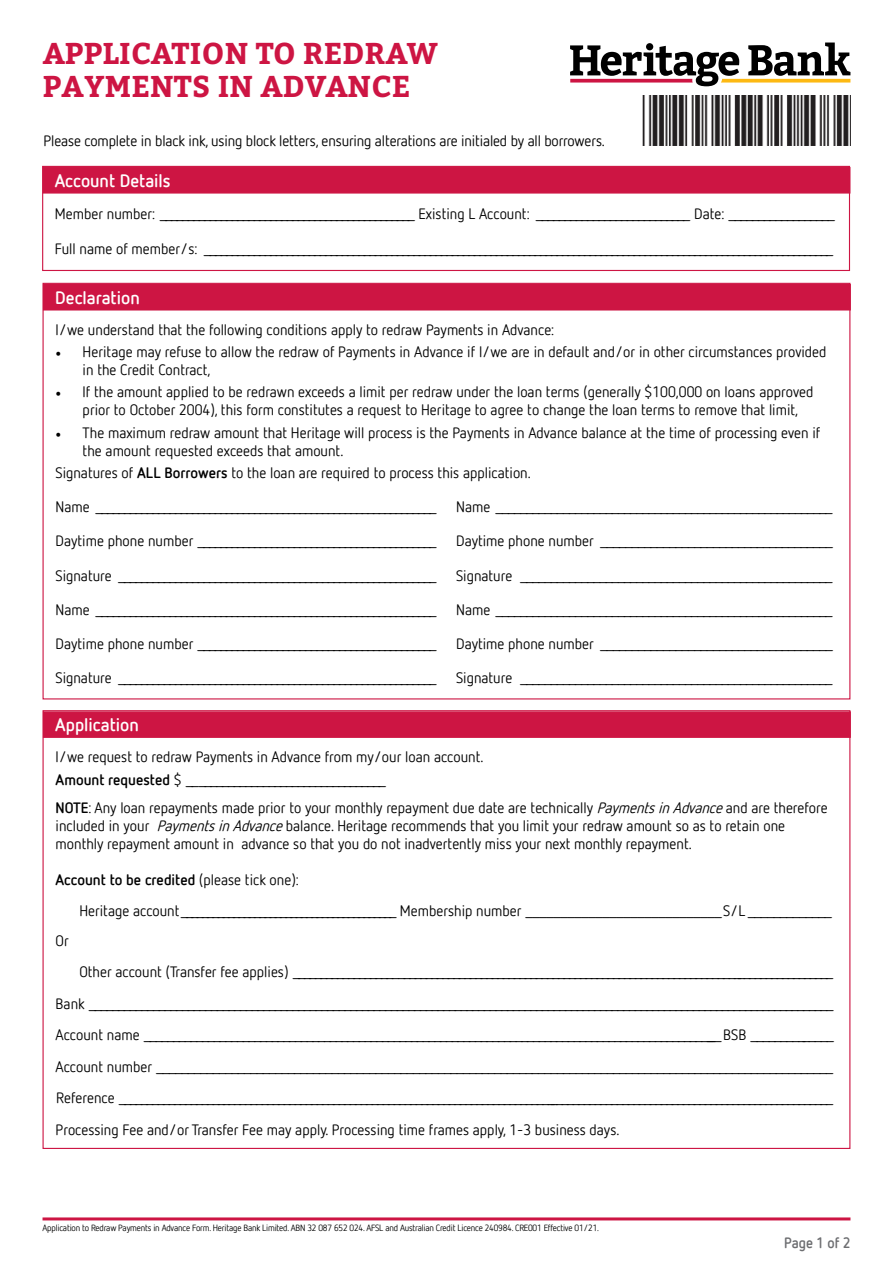
<style>
.page{position:relative;width:893px;height:1263px;background:#fff}
.page>*{position:absolute;margin:0;border:0;box-sizing:border-box;transform-origin:0 0}
.t1{font:700 30px/33px "Bitter";letter-spacing:.01em;color:#cd1543}
.t2{font:700 18px "Netto Offc";color:#fff}
.t3{font:15px/18px "Netto Offc";color:#000}
.t4{font:700 15px "Netto Offc";color:#000}
.t5{font:700 15px "Netto Offc";color:#6d6e71;scale:.95 1}
.t6{font:9px "Netto Offc";letter-spacing:-.02em;color:#000}
.s1{font-family:"Minion Pro"}
.s2{font-weight:700}
.s3{font-style:italic}
.s4{font-weight:400}
</style>
<div class="page">
<hr style="left:43px;top:1217px;width:807px;height:3px;background:#cd1543">
<div style="left:43px;top:284px;width:808px;height:26px;background:#cd1543"></div>
<div style="left:43px;top:711px;width:808px;height:27px;background:#cd1543;border:2px solid #cd1543"></div>
<svg style="left:570px;top:43px;width:280px;height:43px"></svg>
<img style="left:642px;top:95px;width:208px;height:51px">
<div style="left:42px;top:167px;width:808px;height:27px;background:#cd1543;border:2px solid #cd1543"></div>
<div style="left:42px;top:166px;width:808px;height:105px;border:1px solid #cd1543"></div>
<h1 class="t1" style="left:43px;top:36px;width:397px">APPLICATION TO REDRAW<br>PAYMENTS IN ADVANCE</h1>
<p class="t3" style="left:44px;top:131px;width:563px">Please complete in black ink, using block letters, ensuring alterations are initialed by all borrowers.</p>
<p class="t2" style="left:55px;top:169px;width:117px">Account Details</p>
<p class="t3" style="left:55px;top:205px;width:782px">M e m b e r n u m b e r : ______________________________________________ E x i s t i n g L A c c o u n t : ___________________________ D a t e : __________________</p>
<p class="t3" style="left:55px;top:239px;width:780px">F u l l n a m e o f m e m b e r / s : __________________________________________________________________________________________________________________</p>
<p class="t2" style="left:55px;top:286px;width:86px">Declaration</p>
<p class="t3" style="left:56px;top:320px;width:500px">I/we understand that the following conditions apply to redraw Payments in Advance:</p>
<p class="t3" style="left:83px;top:343px;width:745px;text-indent:-27px"><span class="s1">•</span> Heritage may refuse to allow the redraw of Payments in Advance if I/we are in default and/or in other circumstances provided in the Credit Contract,</p>
<p class="t3" style="left:83px;top:383px;width:732px;text-indent:-27px"><span class="s1">•</span> If the amount applied to be redrawn exceeds a limit per redraw under the loan terms (generally $100,000 on loans approved prior to October 2004), this form constitutes a request to Heritage to agree to change the loan terms to remove that limit,</p>
<p class="t3" style="left:83px;top:423px;width:739px;text-indent:-27px"><span class="s1">•</span> The maximum redraw amount that Heritage will process is the Payments in Advance balance at the time of processing even if the amount requested exceeds that amount.</p>
<p class="t3" style="left:56px;top:463px;width:477px">Signatures of <span class="s2">ALL Borrowers</span> to the loan are required to process this application.</p>
<p class="t3" style="left:56px;top:498px;width:383px">N a m e ____________________________________________________________</p>
<p class="t3" style="left:456px;top:498px;width:378px">Name _______________________________________________________</p>
<p class="t3" style="left:56px;top:532px;width:383px">D a y t i m e p h o n e n u m b e r __________________________________________</p>
<p class="t3" style="left:456px;top:532px;width:379px">Daytime phone number _____________________________________</p>
<p class="t3" style="left:56px;top:566px;width:383px">S i g n a t u r e ________________________________________________________</p>
<p class="t3" style="left:456px;top:566px;width:378px">Signature ___________________________________________________</p>
<p class="t3" style="left:56px;top:600px;width:383px">N a m e ____________________________________________________________</p>
<p class="t3" style="left:456px;top:600px;width:378px">Name _______________________________________________________</p>
<p class="t3" style="left:56px;top:635px;width:383px">D a y t i m e p h o n e n u m b e r __________________________________________</p>
<p class="t3" style="left:456px;top:635px;width:379px">Daytime phone number _____________________________________</p>
<p class="t3" style="left:56px;top:669px;width:383px">S i g n a t u r e ________________________________________________________</p>
<p class="t3" style="left:456px;top:669px;width:378px">Signature ___________________________________________________</p>
<p class="t2" style="left:55px;top:713px;width:85px">Application</p>
<p class="t3" style="left:56px;top:746px;width:429px;line-height:22.2px">I/we request to redraw Payments in Advance from my/our loan account.<br><span class="s2">A m o u n t re q u e s t e d</span> $ __ ________________________________</p>
<p class="t3" style="left:56px;top:798px;width:773px"><span class="s2">NOTE</span>: Any loan repayments made prior to your monthly repayment due date are technically <span class="s3">PaymentsinAdvance</span>and are therefore included in your <span class="s3">PaymentsinAdvance</span>balance. Heritage recommends that you limit your redraw amount so as to retain one monthly repayment amount in advance so that you do not inadvertently miss your next monthly repayment.</p>
<p class="t4" style="left:56px;top:870px;width:245px">Account to be credited <span class="s4">(please tick one):</span></p>
<p class="t3" style="left:79px;top:901px;width:755px">Heritage account_________________________________________ Membership number ____________________________S/L _____________</p>
<p class="t3" style="left:56px;top:931px;width:15px">Or</p>
<p class="t3" style="left:56px;top:956px;width:780px;line-height:31.5px;text-align:justify;text-indent:24px">O t h e r a c c o u n t ( Tr a n s f e r f e e a p p l i e s ) __________________________________________________________________________________________________ B a n k ________________________________________________________________________________________________________________________________ Ac c o u n t n a m e ____________________________________________________________________________________________________ B S B ______________ Account number ____________________________________________________________________________________________________________ R e f e r e n c e __________________________________________________________________________________________________________________________________ Processing Fee and/or Transfer Fee may apply. Processing time frames apply, 1-3 business days.</p>
<p class="t6" style="left:43px;top:1223px;width:558px">Application to Redraw Payments in Advance Form. Heritage Bank Limited. ABN 32 087 652 024. AFSL and Australian Credit Licence 240984. CRE001 Effective 01/21.</p>
<p class="t5" style="left:784px;top:1233px;width:71px">Page 1 of 2</p>
</div>
